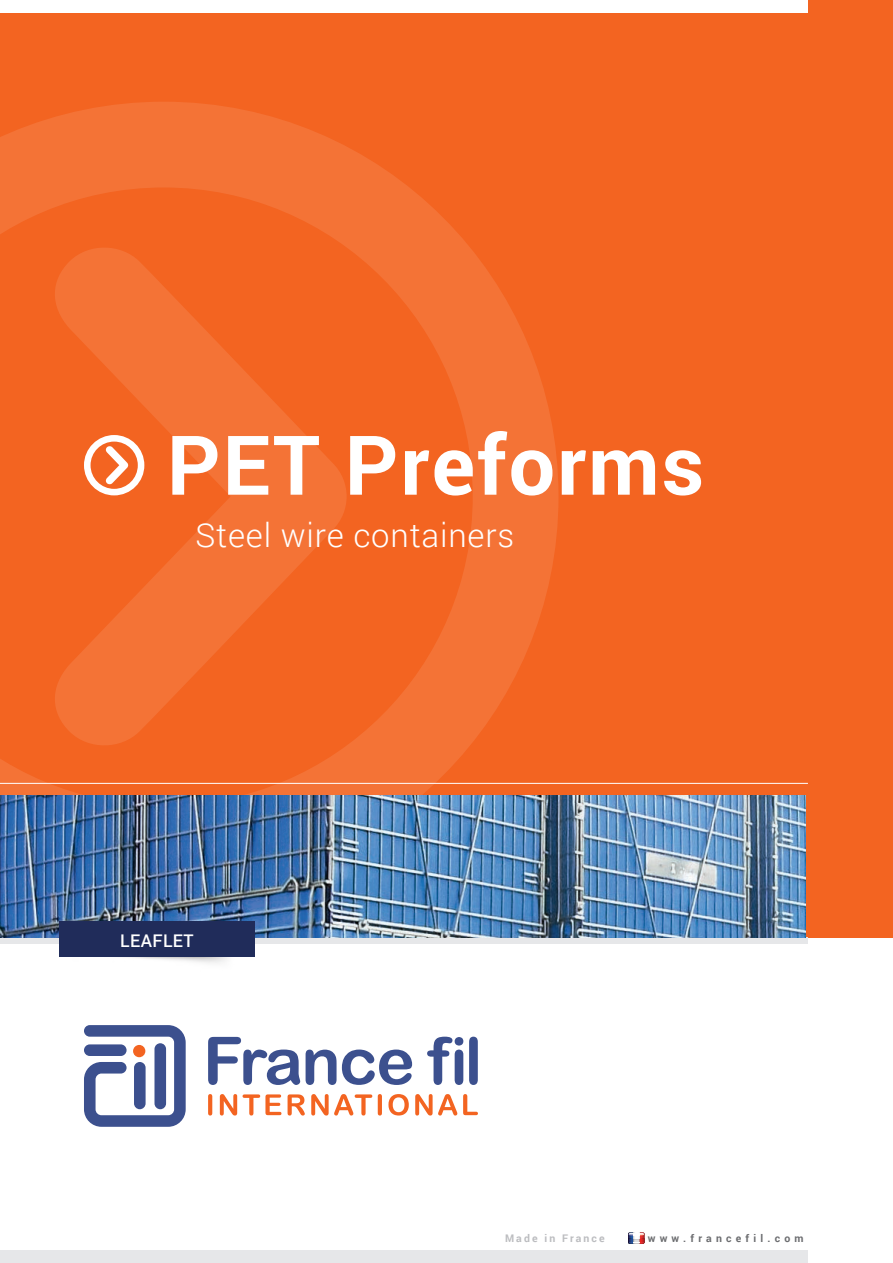
<style>
.page{position:relative;width:893px;height:1263px;background:#fff}
.page>*{position:absolute;margin:0;border:0;box-sizing:border-box;transform-origin:0 0}
.t1{font:700 82.5px "Roboto";letter-spacing:.025em;color:#fff}
.t2{font:300 33px "Roboto";letter-spacing:.025em;color:#fff}
.t3{font:500 17.4px "Roboto";letter-spacing:.025em;color:#fff}
.t4{font:700 10.5px "Roboto";letter-spacing:.4em;color:#6c6d70}
.t5{font:700 10.5px "Roboto";letter-spacing:.2em;color:#bcbdc0}
</style>
<div class="page">
<div style="left:0;top:0;width:893px;height:937px;background:#f36421"></div>
<svg style="left:0;top:102px;width:558px;height:693px"></svg>
<div style="left:0;top:0;width:808px;height:13px;background:#fff"></div>
<div style="left:0;top:1250px;width:808px;height:13px;background:#e6e7e9"></div>
<div style="left:0;top:937px;width:808px;height:7px;background:#e6e7e9"></div>
<img style="left:0;top:795px;width:806px;height:142px">
<img style="left:59px;top:956px;width:169px;height:7px">
<div style="left:60px;top:921px;width:195px;height:36px;background:#202c5a"></div>
<svg style="left:628px;top:1232px;width:17px;height:12px"></svg>
<hr style="left:0;top:783px;width:808px;height:1px;background:#fff">
<svg style="left:84px;top:435px;width:60px;height:60px"></svg>
<svg style="left:84px;top:1025px;width:102px;height:102px"></svg>
<div style="left:84px;top:1044px;width:43px;height:12px;background:#3c508e;border-radius:6px"></div>
<div style="left:134px;top:1062px;width:12px;height:47px;background:#3c508e;border-radius:6px"></div>
<div style="left:154px;top:1043px;width:12px;height:66px;background:#3c508e;border-radius:6px"></div>
<div style="left:133px;top:1045px;width:12px;height:12px;background:#f36421;border-radius:50%"></div>
<svg style="left:208px;top:1037px;width:92px;height:48px"></svg>
<svg style="left:306px;top:1049px;width:106px;height:36px"></svg>
<svg style="left:427px;top:1037px;width:36px;height:48px"></svg>
<svg style="left:469px;top:1037px;width:9px;height:48px"></svg>
<svg style="left:208px;top:1094px;width:4px;height:21px"></svg>
<svg style="left:220px;top:1094px;width:17px;height:21px"></svg>
<svg style="left:243px;top:1094px;width:38px;height:21px"></svg>
<svg style="left:288px;top:1094px;width:17px;height:21px"></svg>
<svg style="left:311px;top:1094px;width:61px;height:21px"></svg>
<svg style="left:378px;top:1094px;width:4px;height:21px"></svg>
<svg style="left:388px;top:1094px;width:21px;height:21px"></svg>
<svg style="left:415px;top:1094px;width:42px;height:21px"></svg>
<svg style="left:463px;top:1094px;width:15px;height:21px"></svg>
<h1 class="t1" style="left:167px;top:407px;width:539px">PET Preforms</h1>
<p class="t2" style="left:196px;top:512px;width:320px">Steel wire containers</p>
<p class="t3" style="left:120px;top:929px;width:75px">LEAFLET</p>
<p class="t5" style="left:505px;top:1230px;width:101px">Made in France</p>
<p class="t4" style="left:634px;top:1230px;width:171px">| www.francefil.com</p>
</div>
